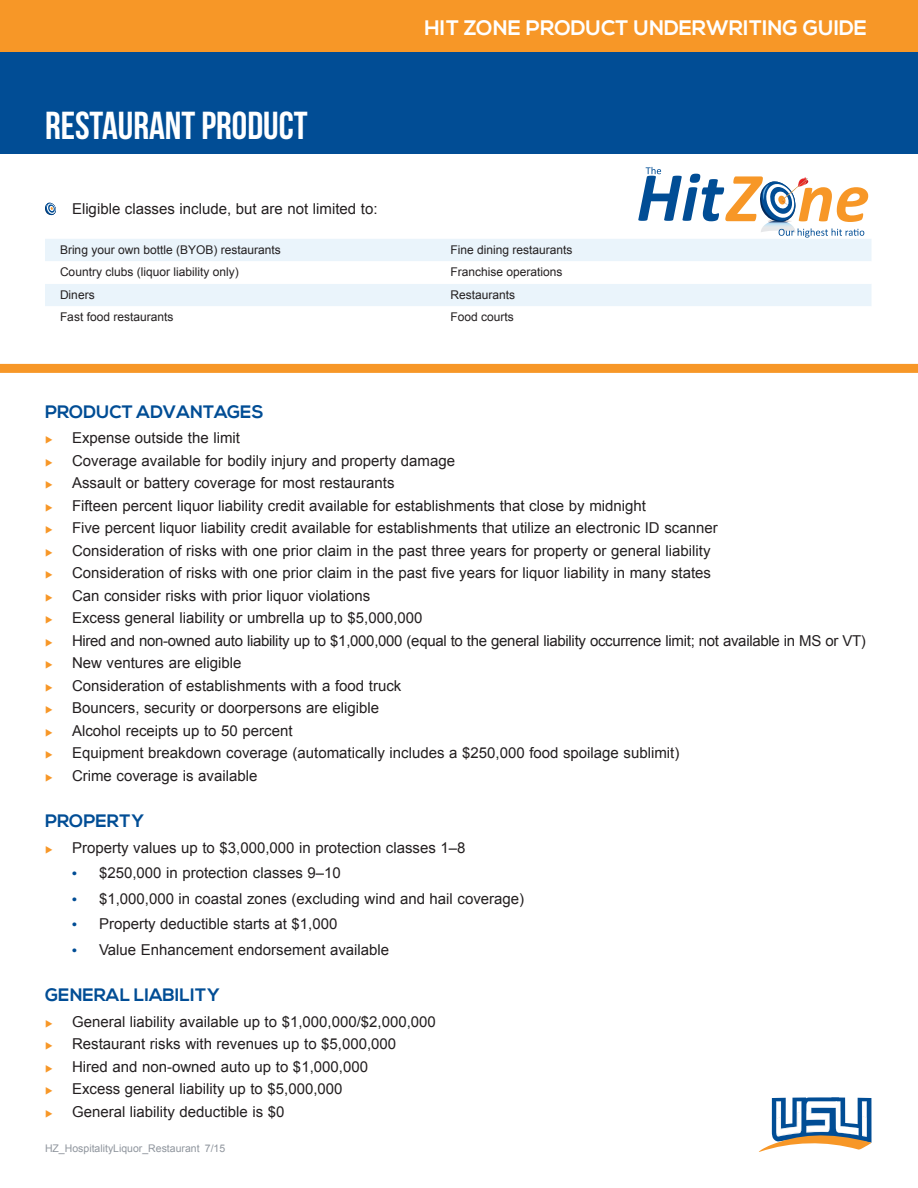
<style>
.page{position:relative;width:918px;height:1188px;background:#fff}
.page>*{position:absolute;margin:0;border:0;box-sizing:border-box;transform-origin:0 0}
.t1{font:39px "Bebas Neue";color:#fff}
.t2{font:700 21px "Nexa";color:#fff}
.a-head{font:700 18px "Nexa";color:#014d95}
.a-head_first__ruller{font:700 18px "Nexa";color:#014d95}
.bullet_list_2__orang{font:15px "Arial";color:#231f20}
.bullet_list_3__blue{font:15px "Arial";color:#231f20}
.bullet_list_2__orang-2{font:15px "Arial";letter-spacing:-.02em;color:#231f20}
.bullet_list_1__targe{font:15px "Arial";color:#231f20}
.table_body{font:12px "Arial";color:#231f20}
.t3{font:10.5px "Arial";color:#8f959d}
.s1{color:#f79727}
.s2{font-weight:700;font-size:13.5px;color:#014d95}
</style>
<div class="page">
<div style="left:0;top:0;width:918px;height:52px;background:#f79727"></div>
<svg style="left:638px;top:167px;width:230px;height:71px"></svg>
<svg style="left:759px;top:1098px;width:113px;height:54px"></svg>
<div style="left:0;top:52px;width:918px;height:102px;background:#014d95"></div>
<div style="left:0;top:364px;width:918px;height:9px;background:#f79727"></div>
<div style="left:45px;top:239px;width:827px;height:22px;background:#eaf4fb"></div>
<div style="left:45px;top:284px;width:827px;height:22px;background:#eaf4fb"></div>
<svg style="left:45px;top:203px;width:11px;height:12px"></svg>
<p class="t1" style="left:45px;top:104px;width:264px">RESTAURANT PRODUCT</p>
<h2 class="t2" style="left:425px;top:16px;width:444px">HIT ZONE PRODUCT UNDERWRITING GUIDE</h2>
<p class="bullet_list_1__targe" style="left:72px;top:199px;width:307px">Eligible classes include, but are not limited to:</p>
<p class="table_body" style="left:60px;top:241px;width:222px">Bring your own bottle (BYOB) restaurants</p>
<p class="table_body" style="left:451px;top:241px;width:124px">Fine dining restaurants</p>
<p class="table_body" style="left:60px;top:264px;width:180px">Country clubs (liquor liability only)</p>
<p class="table_body" style="left:451px;top:264px;width:114px">Franchise operations</p>
<p class="table_body" style="left:60px;top:286px;width:36px">Diners</p>
<p class="table_body" style="left:451px;top:286px;width:66px">Restaurants</p>
<p class="table_body" style="left:60px;top:309px;width:115px">Fast food restaurants</p>
<p class="table_body" style="left:451px;top:309px;width:65px">Food courts</p>
<p class="a-head_first__ruller" style="left:45px;top:401px;width:220px">PRODUCT ADVANTAGES</p>
<p class="bullet_list_2__orang" style="left:45px;top:428px;width:196px"><span class="s1">◆</span> Expense outside the limit</p>
<p class="bullet_list_2__orang" style="left:45px;top:451px;width:412px"><span class="s1">◆</span> Coverage available for bodily injury and property damage</p>
<p class="bullet_list_2__orang" style="left:45px;top:473px;width:351px"><span class="s1">◆</span> Assault or battery coverage for most restaurants</p>
<p class="bullet_list_2__orang" style="left:45px;top:496px;width:603px"><span class="s1">◆</span> Fifteen percent liquor liability credit available for establishments that close by midnight</p>
<p class="bullet_list_2__orang" style="left:45px;top:518px;width:674px"><span class="s1">◆</span> Five percent liquor liability credit available for establishments that utilize an electronic ID scanner</p>
<p class="bullet_list_2__orang" style="left:45px;top:541px;width:667px"><span class="s1">◆</span> Consideration of risks with one prior claim in the past three years for property or general liability</p>
<p class="bullet_list_2__orang" style="left:45px;top:563px;width:668px"><span class="s1">◆</span> Consideration of risks with one prior claim in the past five years for liquor liability in many states</p>
<p class="bullet_list_2__orang" style="left:45px;top:586px;width:327px"><span class="s1">◆</span> Can consider risks with prior liquor violations</p>
<p class="bullet_list_2__orang" style="left:45px;top:608px;width:379px"><span class="s1">◆</span> Excess general liability or umbrella up to $5,000,000</p>
<p class="bullet_list_2__orang-2" style="left:45px;top:631px;width:822px"><span class="s1">◆</span> Hired and non-owned auto liability up to $1,000,000 (equal to the general liability occurrence limit; not available in MS or VT)</p>
<p class="bullet_list_2__orang" style="left:45px;top:653px;width:198px"><span class="s1">◆</span> New ventures are eligible</p>
<p class="bullet_list_2__orang" style="left:45px;top:676px;width:358px"><span class="s1">◆</span> Consideration of establishments with a food truck</p>
<p class="bullet_list_2__orang" style="left:45px;top:698px;width:336px"><span class="s1">◆</span> Bouncers, security or doorpersons are eligible</p>
<p class="bullet_list_2__orang" style="left:45px;top:721px;width:249px"><span class="s1">◆</span> Alcohol receipts up to 50 percent</p>
<p class="bullet_list_2__orang" style="left:45px;top:743px;width:636px"><span class="s1">◆</span> Equipment breakdown coverage (automatically includes a $250,000 food spoilage sublimit)</p>
<p class="bullet_list_2__orang" style="left:45px;top:766px;width:214px"><span class="s1">◆</span> Crime coverage is available</p>
<p class="a-head" style="left:45px;top:811px;width:100px">PROPERTY</p>
<p class="bullet_list_2__orang" style="left:45px;top:838px;width:422px"><span class="s1">◆</span> Property values up to $3,000,000 in protection classes 1–8</p>
<p class="bullet_list_3__blue" style="left:72px;top:863px;width:270px"><span class="s2">•</span> $250,000 in protection classes 9–10</p>
<p class="bullet_list_3__blue" style="left:72px;top:889px;width:454px"><span class="s2">•</span> $1,000,000 in coastal zones (excluding wind and hail coverage)</p>
<p class="bullet_list_3__blue" style="left:72px;top:914px;width:267px"><span class="s2">•</span> Property deductible starts at $1,000</p>
<p class="bullet_list_3__blue" style="left:72px;top:940px;width:319px"><span class="s2">•</span> Value Enhancement endorsement available</p>
<p class="a-head" style="left:45px;top:985px;width:176px">GENERAL LIABILITY</p>
<p class="bullet_list_2__orang" style="left:45px;top:1012px;width:392px"><span class="s1">◆</span> General liability available up to $1,000,000/$2,000,000</p>
<p class="bullet_list_2__orang" style="left:45px;top:1034px;width:353px"><span class="s1">◆</span> Restaurant risks with revenues up to $5,000,000</p>
<p class="bullet_list_2__orang" style="left:45px;top:1057px;width:325px"><span class="s1">◆</span> Hired and non-owned auto up to $1,000,000</p>
<p class="bullet_list_2__orang" style="left:45px;top:1079px;width:299px"><span class="s1">◆</span> Excess general liability up to $5,000,000</p>
<p class="bullet_list_2__orang" style="left:45px;top:1102px;width:241px"><span class="s1">◆</span> General liability deductible is $0</p>
<p class="t3" style="left:45px;top:1141px;width:182px">HZ_HospitalityLiquor_Restaurant 7/15</p>
</div>
